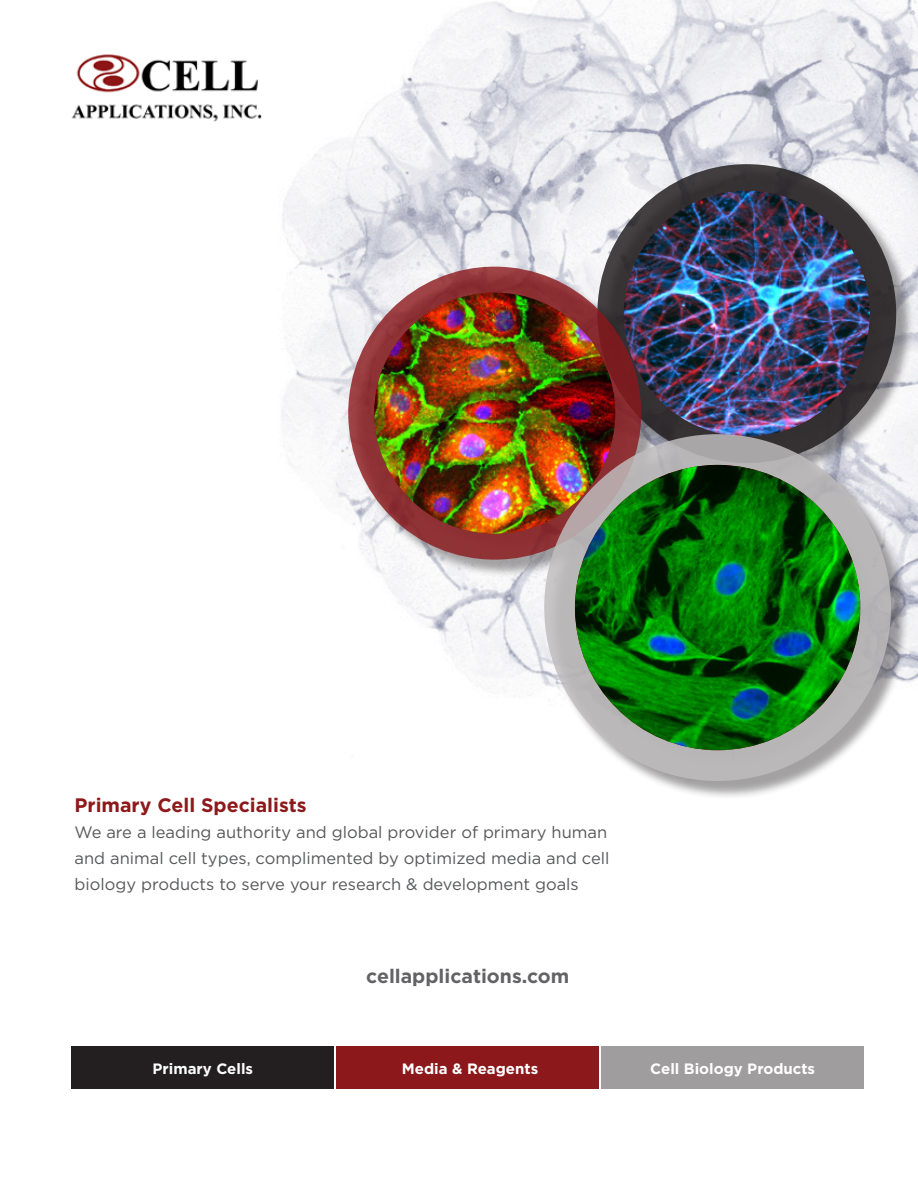
<style>
.page{position:relative;width:918px;height:1188px;background:#fff}
.page>*{position:absolute;margin:0;border:0;box-sizing:border-box;transform-origin:0 0}
.t1{font:700 19.5px "Gotham";color:#8d191b}
.t2{font:700 19.5px "Gotham";color:#636366}
.t3{font:16.5px/26.1px "Gotham";color:#57585a}
.t4{font:700 15px "Gotham";color:#fff}
</style>
<div class="page">
<img style="left:281px;top:0;width:637px;height:680px">
<div style="left:350px;top:166px;width:565px;height:633px;background:#231f20;opacity:.5"></div>
<svg style="left:597px;top:164px;width:299px;height:299px;background:#383436"></svg>
<img style="left:624px;top:191px;width:246px;height:246px;border-radius:123px">
<svg style="left:348px;top:267px;width:293px;height:293px;background:#8d3135"></svg>
<img style="left:374px;top:293px;width:241px;height:241px;border-radius:121px">
<svg style="left:544px;top:434px;width:347px;height:347px;background:#b6b3b3"></svg>
<img style="left:575px;top:465px;width:285px;height:285px;border-radius:143px">
<div style="left:72px;top:1046px;width:262px;height:43px;background:#231f20"></div>
<div style="left:336px;top:1046px;width:263px;height:43px;background:#8c181b"></div>
<div style="left:601px;top:1046px;width:263px;height:43px;background:#9f9d9e"></div>
<img style="left:72px;top:54px;width:190px;height:68px">
<p class="t1" style="left:75px;top:792px;width:234px">Primary Cell Specialists</p>
<p class="t3" style="left:75px;top:819px;width:537px">We are a leading authority and global provider of primary human and animal cell types, complimented by optimized media and cell biology products to serve your research &amp; development goals</p>
<p class="t2" style="left:366px;top:963px;width:205px">cellapplications.com</p>
<p class="t4" style="left:153px;top:1058px;width:102px">Primary Cells</p>
<p class="t4" style="left:402px;top:1058px;width:138px">Media &amp; Reagents</p>
<p class="t4" style="left:650px;top:1058px;width:166px">Cell Biology Products</p>
</div>
